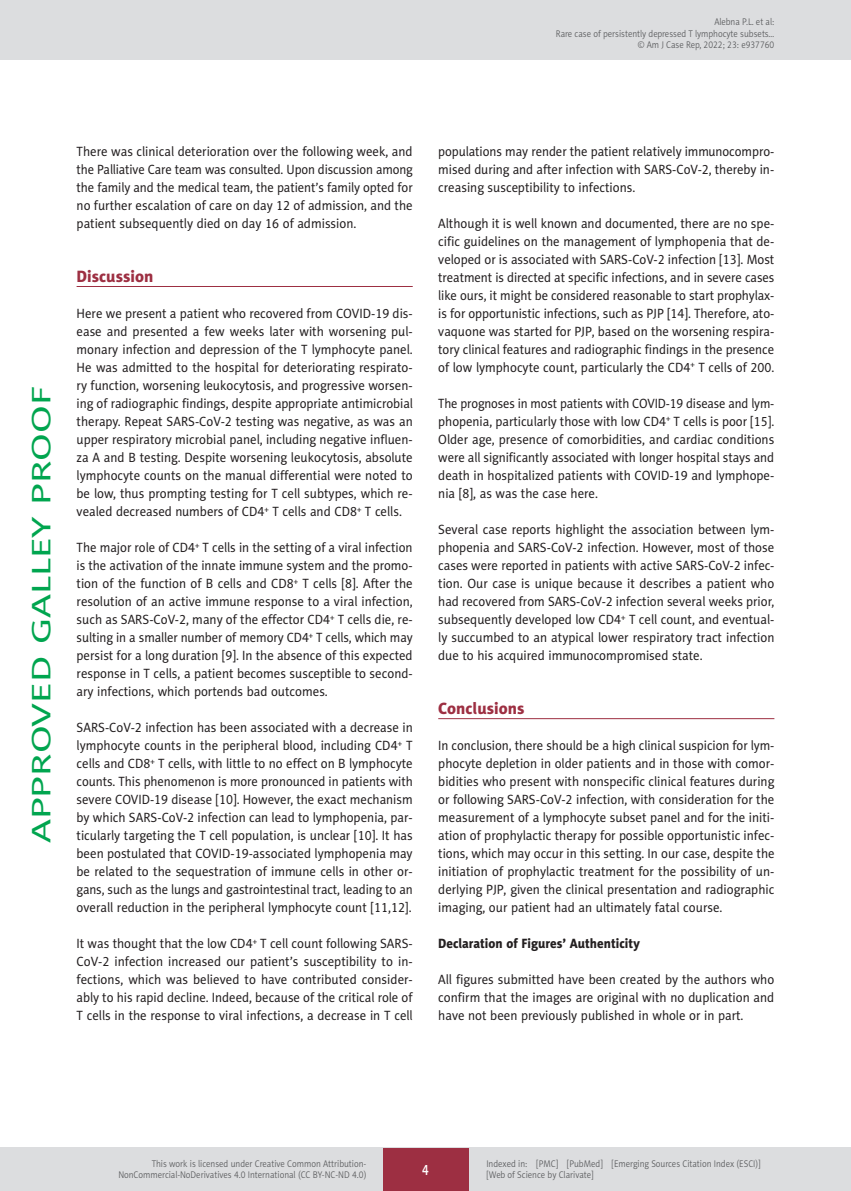
<style>
.page{position:relative;width:851px;height:1191px;background:#fff}
.page>*{position:absolute;margin:0;border:0;box-sizing:border-box;transform-origin:0 0}
.t1{font:27px "Naomi Sans EFN";color:#00a54f;scale:1.5 1}
.AJCR_Headline_1{font:16.5px "Naomi Sans EFN Heavy";color:#9d2f42}
.t2{font:15px "Naomi Sans EFN Medium";color:#fff;scale:.8 1}
.AJCR_Body{font:13.5px/18px "Naomi Sans EFN";color:#231f20;text-align:justify;scale:.95 1}
.AJCR_Body-2{font:13.5px/18px "Naomi Sans EFN";color:#231f20;text-align:justify;scale:.94 1}
.AJCR_Body-3{font:13.5px/18px "Naomi Sans EFN";color:#231f20;text-align:justify;scale:.93 1}
.AJCR_Headline_2{font:13.5px "Naomi Sans EFN Heavy";color:#231f20;scale:.95 1}
.t3{font:9.75px/11.2px "Naomi Sans EFN Light";color:#57585a;text-align:right;scale:.9 1}
</style>
<div class="page">
<hr style="left:77px;top:286px;width:335px;height:1px;background:#9d2f42">
<hr style="left:438px;top:718px;width:336px;height:1px;background:#9d2f42">
<div style="left:0;top:0;width:850px;height:60px;background:#dcdddf"></div>
<hr style="left:850px;top:0;width:1px;height:60px;background:#dcdddf">
<div style="left:0;top:1148px;width:850px;height:43px;background:#dcdddf"></div>
<div style="left:383px;top:1147px;width:85px;height:43px;background:#9d2f42"></div>
<p class="t3" style="left:555px;top:16px;width:244px">Alebna P.L. et al:<br>Rare case of persistently depressed T lymphocyte subsets… © Am J Case Rep, 2022; 23: e937760</p>
<h1 class="t1" style="left:26px;top:843px;width:306px;rotate:-90deg">APPROVED GALLEY PROOF</h1>
<p class="AJCR_Body" style="left:77px;top:142px;width:355px">There was clinical deterioration over the following week, and the Palliative Care team was consulted. Upon discussion among the family and the medical team, the patient’s family opted for no further escalation of care on day 12 of admission, and the patient subsequently died on day 16 of admission.</p>
<p class="AJCR_Headline_1" style="left:77px;top:266px;width:78px">Discussion</p>
<p class="AJCR_Body" style="left:77px;top:304px;width:355px">Here we present a patient who recovered from COVID-19 dis&shy;ease and presented a few weeks later with worsening pul&shy;monary infection and depression of the T lymphocyte panel.<br>He was admitted to the hospital for deteriorating respirato&shy;ry function, worsening leukocytosis, and progressive worsen&shy;ing of radiographic findings, despite appropriate antimicrobial therapy. Repeat SARS-CoV-2 testing was negative, as was an upper respiratory microbial panel, including negative influen&shy;za A and B testing. Despite worsening leukocytosis, absolute lymphocyte counts on the manual differential were noted to be low, thus prompting testing for T cell subtypes, which re&shy;vealed decreased numbers of CD4<sup>+</sup> T cells and CD8<sup>+</sup> T cells.</p>
<p class="AJCR_Body" style="left:77px;top:538px;width:355px">The major role of CD4<sup>+</sup> T cells in the setting of a viral infection is the activation of the innate immune system and the promo&shy;tion of the function of B cells and CD8<sup>+</sup> T cells [8]. After the resolution of an active immune response to a viral infection, such as SARS-CoV-2, many of the effector CD4<sup>+</sup> T cells die, re&shy;sulting in a smaller number of memory CD4<sup>+</sup> T cells, which may persist for a long duration [9]. In the absence of this expected response in T cells, a patient becomes susceptible to second&shy;ary infections, which portends bad outcomes.</p>
<p class="AJCR_Body" style="left:77px;top:718px;width:355px">SARS-CoV-2 infection has been associated with a decrease in lymphocyte counts in the peripheral blood, including CD4<sup>+</sup> T cells and CD8<sup>+</sup> T cells, with little to no effect on B lymphocyte counts. This phenomenon is more pronounced in patients with severe COVID-19 disease [10]. However, the exact mechanism by which SARS-CoV-2 infection can lead to lymphopenia, par&shy;ticularly targeting the T cell population, is unclear [10]. It has been postulated that COVID-19-associated lymphopenia may be related to the sequestration of immune cells in other or&shy;gans, such as the lungs and gastrointestinal tract, leading to an overall reduction in the peripheral lymphocyte count [11,12].</p>
<p class="AJCR_Body" style="left:77px;top:934px;width:355px">It was thought that the low CD4<sup>+</sup> T cell count following SARS-CoV-2 infection increased our patient’s susceptibility to in&shy;fections, which was believed to have contributed consider&shy;ably to his rapid decline. Indeed, because of the critical role of T cells in the response to viral infections, a decrease in T cell</p>
<p class="AJCR_Body-2" style="left:438px;top:142px;width:359px">populations may render the patient relatively immunocompro&shy;mised during and after infection with SARS-CoV-2, thereby in&shy;creasing susceptibility to infections.</p>
<p class="AJCR_Body" style="left:438px;top:214px;width:355px">Although it is well known and documented, there are no spe&shy;cific guidelines on the management of lymphopenia that de&shy;veloped or is associated with SARS-CoV-2 infection [13]. Most treatment is directed at specific infections, and in severe cases like ours, it might be considered reasonable to start prophylax&shy;is for opportunistic infections, such as PJP [14]. Therefore, ato&shy;vaquone was started for PJP, based on the worsening respira&shy;tory clinical features and radiographic findings in the presence of low lymphocyte count, particularly the CD4<sup>+</sup> T cells of 200.</p>
<p class="AJCR_Body-3" style="left:438px;top:394px;width:363px">The prognoses in most patients with COVID-19 disease and lym&shy;phopenia, particularly those with low CD4<sup>+</sup> T cells is poor [15].<br>Older age, presence of comorbidities, and cardiac conditions were all significantly associated with longer hospital stays and death in hospitalized patients with COVID-19 and lymphope&shy;nia [8], as was the case here.</p>
<p class="AJCR_Body" style="left:438px;top:520px;width:355px">Several case reports highlight the association between lym&shy;phopenia and SARS-CoV-2 infection. However, most of those cases were reported in patients with active SARS-CoV-2 infec&shy;tion. Our case is unique because it describes a patient who had recovered from SARS-CoV-2 infection several weeks prior, subsequently developed low CD4<sup>+</sup> T cell count, and eventual&shy;ly succumbed to an atypical lower respiratory tract infection due to his acquired immunocompromised state.</p>
<p class="AJCR_Headline_1" style="left:438px;top:698px;width:88px">Conclusions</p>
<p class="AJCR_Body-2" style="left:438px;top:736px;width:359px">In conclusion, there should be a high clinical suspicion for lym&shy;phocyte depletion in older patients and in those with comor&shy;bidities who present with nonspecific clinical features during or following SARS-CoV-2 infection, with consideration for the measurement of a lymphocyte subset panel and for the initi&shy;ation of prophylactic therapy for possible opportunistic infec&shy;tions, which may occur in this setting. In our case, despite the initiation of prophylactic treatment for the possibility of un&shy;derlying PJP, given the clinical presentation and radiographic imaging, our patient had an ultimately fatal course.</p>
<p class="AJCR_Headline_2" style="left:438px;top:935px;width:214px">Declaration of Figures’ Authenticity</p>
<p class="AJCR_Body" style="left:438px;top:970px;width:355px">All figures submitted have been created by the authors who confirm that the images are original with no duplication and have not been previously published in whole or in part.</p>
<p class="t3" style="left:118px;top:1158px;width:277px">This work is licensed under Creative Common Attribution-<br>NonCommercial-NoDerivatives 4.0 International (CC BY-NC-ND 4.0)</p>
<p class="t2" style="left:422px;top:1160px;width:10px">4</p>
<p class="t3" style="left:486px;top:1158px;width:306px;text-align:left">Indexed in: [PMC] [PubMed] [Emerging Sources Citation Index (ESCI)] [Web of Science by Clarivate]</p>
</div>
